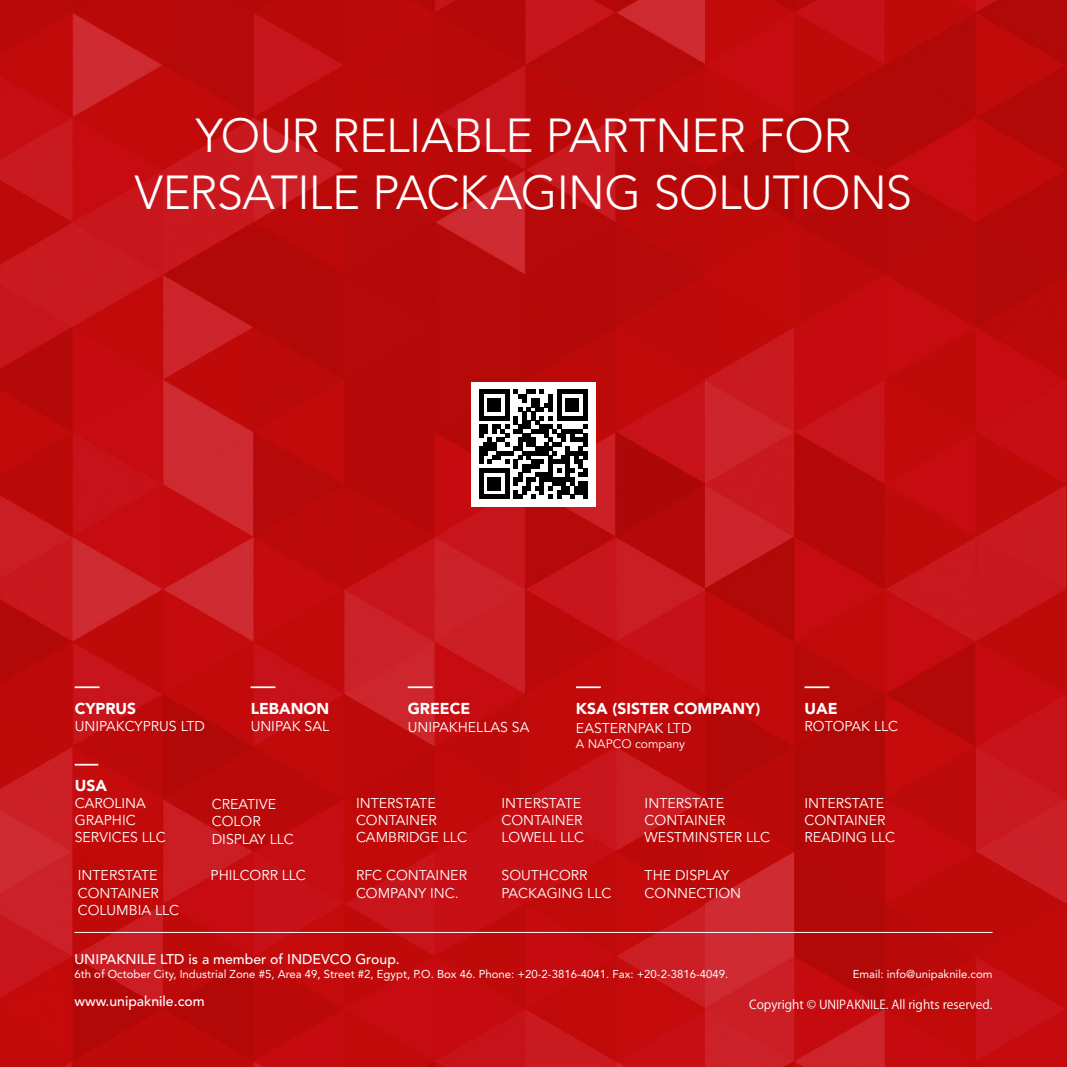
<style>
.page{position:relative;width:1067px;height:1067px;background:#fff}
.page>*{position:absolute;margin:0;border:0;box-sizing:border-box;transform-origin:0 0}
.t1{font:300 47.25px/56.7px "Avenir LT Std";letter-spacing:-.01em;color:#fff;text-align:center}
.t2{font:900 15.75px "Avenir LT Std";color:#fff}
.t3{font:14.17px/17.2px "Avenir LT Std";color:#fff}
.t4{font:500 14px "Avenir LT Std";color:#fff}
.t5{font:12.25px "Koz Go Pro";color:#fff}
.t6{font:12.25px "Avenir LT Std";color:#fff}
.t7{font:11.38px "Avenir LT Std";color:#fff}
</style>
<div class="page">
<img style="left:0;top:0;width:1067px;height:1067px">
<hr style="left:74px;top:932px;width:918px;height:1px;background:#fff">
<div style="left:471px;top:382px;width:124px;height:125px;background:#fff"></div>
<svg style="left:479px;top:390px;width:108px;height:109px"></svg>
<hr style="left:251px;top:686px;width:24px;height:2px;background:#fff">
<hr style="left:75px;top:686px;width:25px;height:2px;background:#fff">
<hr style="left:576px;top:686px;width:25px;height:2px;background:#fff">
<hr style="left:408px;top:686px;width:24px;height:2px;background:#fff">
<hr style="left:804px;top:686px;width:25px;height:2px;background:#fff">
<svg style="left:75px;top:764px;width:23px;height:1px"></svg>
<img style="left:0;top:0;width:1px;height:377px">
<h1 class="t1" style="left:135px;top:108px;width:778px">YOUR RELIABLE PARTNER FOR<br>VERSATILE PACKAGING SOLUTIONS</h1>
<p class="t2" style="left:75px;top:699px;width:63px">CYPRUS</p>
<p class="t3" style="left:75px;top:718px;width:132px">UNIPAKCYPRUS LTD</p>
<p class="t2" style="left:251px;top:699px;width:80px">LEBANON</p>
<p class="t3" style="left:251px;top:718px;width:80px">UNIPAK SAL</p>
<p class="t2" style="left:408px;top:699px;width:64px">GREECE</p>
<p class="t3" style="left:408px;top:718px;width:123px">UNIPAKHELLAS SA</p>
<p class="t2" style="left:612px;top:699px;width:149px">(SISTER COMPANY(</p>
<p class="t2" style="left:576px;top:699px;width:23px">KSA</p>
<p class="t3" style="left:576px;top:720px;width:117px">EASTERNPAK LTD</p>
<p class="t6" style="left:576px;top:736px;width:111px">A NAPCO COMPANY</p>
<p class="t2" style="left:75px;top:775px;width:12px">USA</p>
<p class="t3" style="left:75px;top:794px;width:20px">CAROLINA<br>GRAPHIC</p>
<p class="t3" style="left:142px;top:829px;width:26px">LLC</p>
<p class="t3" style="left:75px;top:829px;width:42px">SERVICES</p>
<p class="t3" style="left:212px;top:796px;width:18px">CREATI</p>
<p class="t3" style="left:259px;top:796px;width:16px">VE</p>
<p class="t3" style="left:212px;top:813px;width:21px">COLOR</p>
<p class="t3" style="left:270px;top:830px;width:26px">LLC</p>
<p class="t3" style="left:212px;top:830px;width:19px">DISPLAY</p>
<p class="t3" style="left:356px;top:795px;width:96px">INTERSTATE<br>CONTAINER<br>CAMBRIDGE LLC</p>
<p class="t3" style="left:501px;top:795px;width:10px">INTERSTATE<br>CONTAINER</p>
<p class="t3" style="left:501px;top:829px;width:41px">LOWELL</p>
<p class="t3" style="left:560px;top:829px;width:9px">LLC</p>
<p class="t3" style="left:644px;top:795px;width:10px">INTERSTATE<br>CONTAINER</p>
<p class="t3" style="left:644px;top:829px;width:59px">WESTMINSTER</p>
<p class="t3" style="left:746px;top:829px;width:9px">LLC</p>
<p class="t3" style="left:78px;top:867px;width:20px">INTERSTATE<br>CONTAINER</p>
<p class="t3" style="left:155px;top:901px;width:26px">LLC</p>
<p class="t3" style="left:78px;top:901px;width:20px">COLU</p>
<p class="t3" style="left:116px;top:901px;width:29px">MBIA</p>
<p class="t3" style="left:211px;top:867px;width:50px">PHILCORR</p>
<p class="t3" style="left:282px;top:867px;width:26px">LLC</p>
<p class="t3" style="left:356px;top:867px;width:50px">RFC CONTAINER</p>
<p class="t3" style="left:454px;top:884px;width:5px">.</p>
<p class="t3" style="left:356px;top:884px;width:44px">COMPANY</p>
<p class="t3" style="left:430px;top:884px;width:15px">INC</p>
<p class="t3" style="left:501px;top:867px;width:19px">SOUTHCORR</p>
<p class="t3" style="left:547px;top:884px;width:66px">GING LLC</p>
<p class="t3" style="left:501px;top:884px;width:18px">PACKA</p>
<p class="t3" style="left:675px;top:867px;width:19px">DISPLAY</p>
<p class="t3" style="left:644px;top:867px;width:21px">THE<br>CONNECTION</p>
<p class="t4" style="left:74px;top:951px;width:327px">UNIPAKNILE LTD is a member of INDEVCO Group.</p>
<p class="t7" style="left:74px;top:967px;width:655px">6th of October City, I ndustrial Zone #5, Area 49, Street #2, Egypt O. P, . Box 46. Phone: +20-2-3816-4041. Fax: +20-2-3816-4049.</p>
<p class="t2" style="left:804px;top:699px;width:12px">UAE</p>
<p class="t3" style="left:804px;top:718px;width:95px">ROTOPAK LLC</p>
<p class="t3" style="left:804px;top:794px;width:20px">INTERSTATE<br>CONTAINER</p>
<p class="t3" style="left:856px;top:829px;width:40px">G LLC</p>
<p class="t3" style="left:804px;top:829px;width:18px">READIN</p>
<p class="t7" style="left:852px;top:967px;width:141px">Email: info@unipaknile.com</p>
<p class="t4" style="left:74px;top:992px;width:132px">www.unipaknile.com</p>
<p class="t5" style="left:749px;top:996px;width:245px">Copyright © UNIPAKNILE. All rights reserved.</p>
</div>
